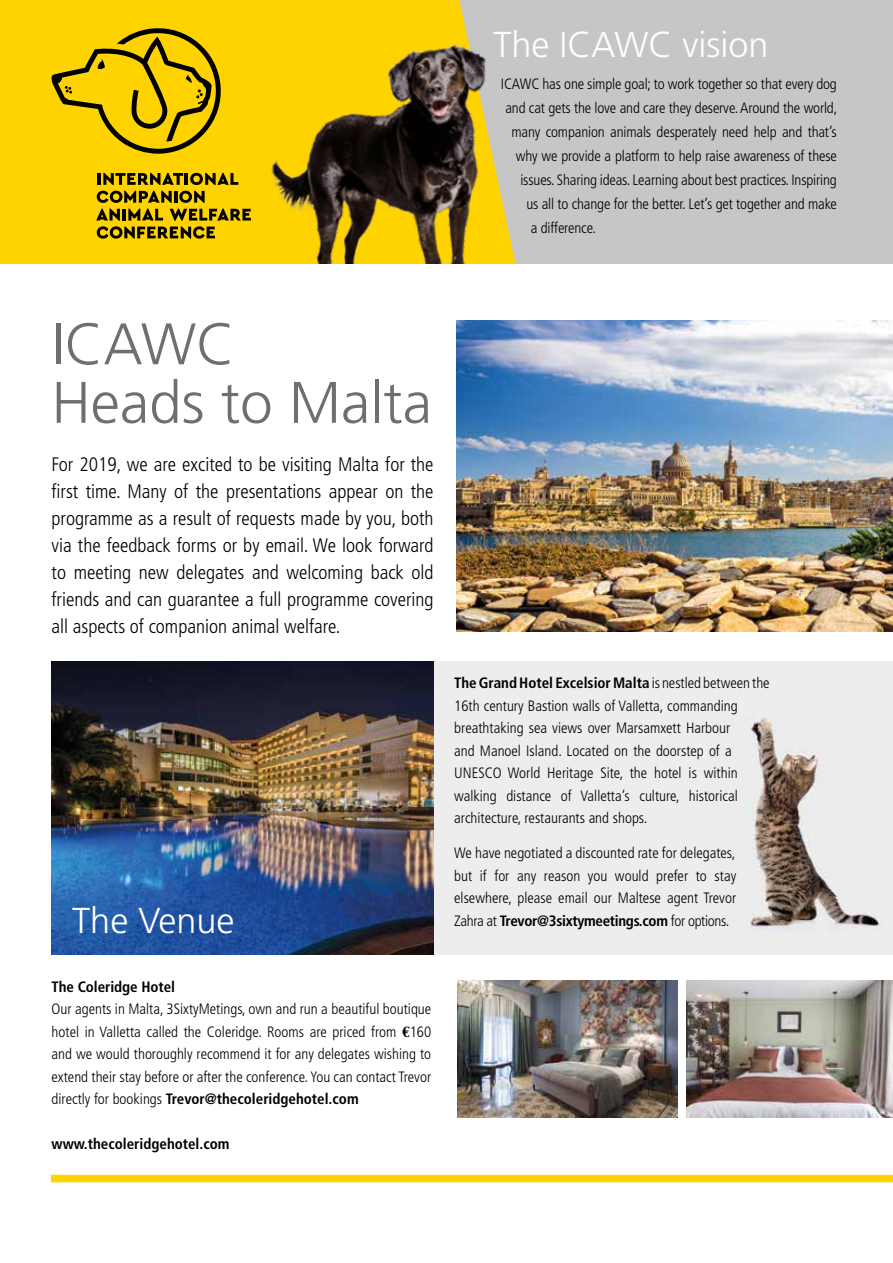
<style>
.page{position:relative;width:893px;height:1263px;background:#fff}
.page>*{position:absolute;margin:0;border:0;box-sizing:border-box;transform-origin:0 0}
.t1{font:300 58.5px/58.5px "Frutiger";color:#706f6f}
.t2{font:300 36px "Frutiger";color:#fff}
.t3{font:300 condensed 19.5px/27px "Frutiger";color:#000;text-align:justify}
.t4{font:300 condensed 15px/22.5px "Frutiger";color:#000;text-align:justify}
.t5{font:700 condensed 15px "Frutiger";color:#000}
.s1{font-family:"Euro Serif";font-weight:700;font-stretch:normal}
.s2{font-weight:700}
</style>
<div class="page">
<div style="left:51px;top:661px;width:842px;height:294px;background:#ededed"></div>
<img style="left:51px;top:661px;width:382px;height:294px">
<div style="left:0;top:0;width:534px;height:264px;background:#ffd300"></div>
<svg style="left:97px;top:173px;width:86px;height:12px"></svg>
<svg style="left:97px;top:191px;width:86px;height:12px"></svg>
<svg style="left:96px;top:209px;width:87px;height:30px"></svg>
<svg style="left:51px;top:28px;width:132px;height:126px"></svg>
<div style="left:51px;top:1175px;width:842px;height:7px;background:#ffd300"></div>
<div style="left:665px;top:0;width:228px;height:264px;background:#c6c6c6"></div>
<img style="left:183px;top:0;width:482px;height:264px">
<img style="left:457px;top:320px;width:436px;height:311px">
<img style="left:687px;top:980px;width:206px;height:137px">
<img style="left:457px;top:980px;width:220px;height:137px">
<img style="left:750px;top:718px;width:131px;height:212px">
<h2 class="t2" style="left:493px;top:24px;width:277px">The ICAWC vision</h2>
<p class="t4" style="left:501px;top:73px;width:338px">ICAWC has one simple goal; to work together so that every dog</p>
<p class="t4" style="left:505px;top:97px;width:333px">and cat gets the love and care they deserve. Around the world,</p>
<p class="t4" style="left:511px;top:121px;width:327px">many companion animals desperately need help and that’s</p>
<p class="t4" style="left:516px;top:145px;width:323px">why we provide a platform to help raise awareness of these</p>
<p class="t4" style="left:520px;top:169px;width:318px">issues. Sharing ideas. Learning about best practices. Inspiring</p>
<p class="t4" style="left:526px;top:193px;width:312px">us all to change for the better. Let’s get together and make</p>
<p class="t4" style="left:531px;top:217px;width:67px">a difference.</p>
<h1 class="t1" style="left:52px;top:316px;width:382px">ICAWC<br>Heads to Malta</h1>
<p class="t3" style="left:52px;top:451px;width:384px">For 2019, we are excited to be visiting Malta for the first time. Many of the presentations appear on the programme as a result of requests made by you, both via the feedback forms or by email. We look forward to meeting new delegates and welcoming back old friends and can guarantee a full programme covering all aspects of companion animal welfare.</p>
<h2 class="t2" style="left:72px;top:900px;width:164px">The Venue</h2>
<p class="t5" style="left:52px;top:977px;width:125px">The Coleridge Hotel</p>
<p class="t4" style="left:52px;top:998px;width:381px">Our agents in Malta, 3SixtyMetings, own and run a beautiful boutique hotel in Valletta called the Coleridge. Rooms are priced from <span class="s1">€</span>160 and we would thoroughly recommend it for any delegates wishing to extend their stay before or after the conference. You can contact Trevor directly for bookings <span class="s2">Trevor@thecoleridgehotel.com</span></p>
<p class="t5" style="left:52px;top:1135px;width:179px">www.thecoleridgehotel.com</p>
<p class="t4" style="left:454px;top:672px;width:317px;text-align:left"><span class="s2">The Grand Hotel Excelsior Malta</span> is nestled between the 16th century Bastion walls of Valletta, commanding breathtaking sea views over Marsamxett Harbour<br>and Manoel Island. Located on the doorstep of a UNESCO World Heritage Site, the hotel is within walking distance of Valletta’s culture, historical architecture, restaurants and shops.</p>
<p class="t4" style="left:454px;top:842px;width:284px">We have negotiated a discounted rate for delegates, but if for any reason you would prefer to stay elsewhere, please email our Maltese agent Trevor Zahra at <span class="s2">Trevor@3sixtymeetings.com</span> for options.</p>
</div>
